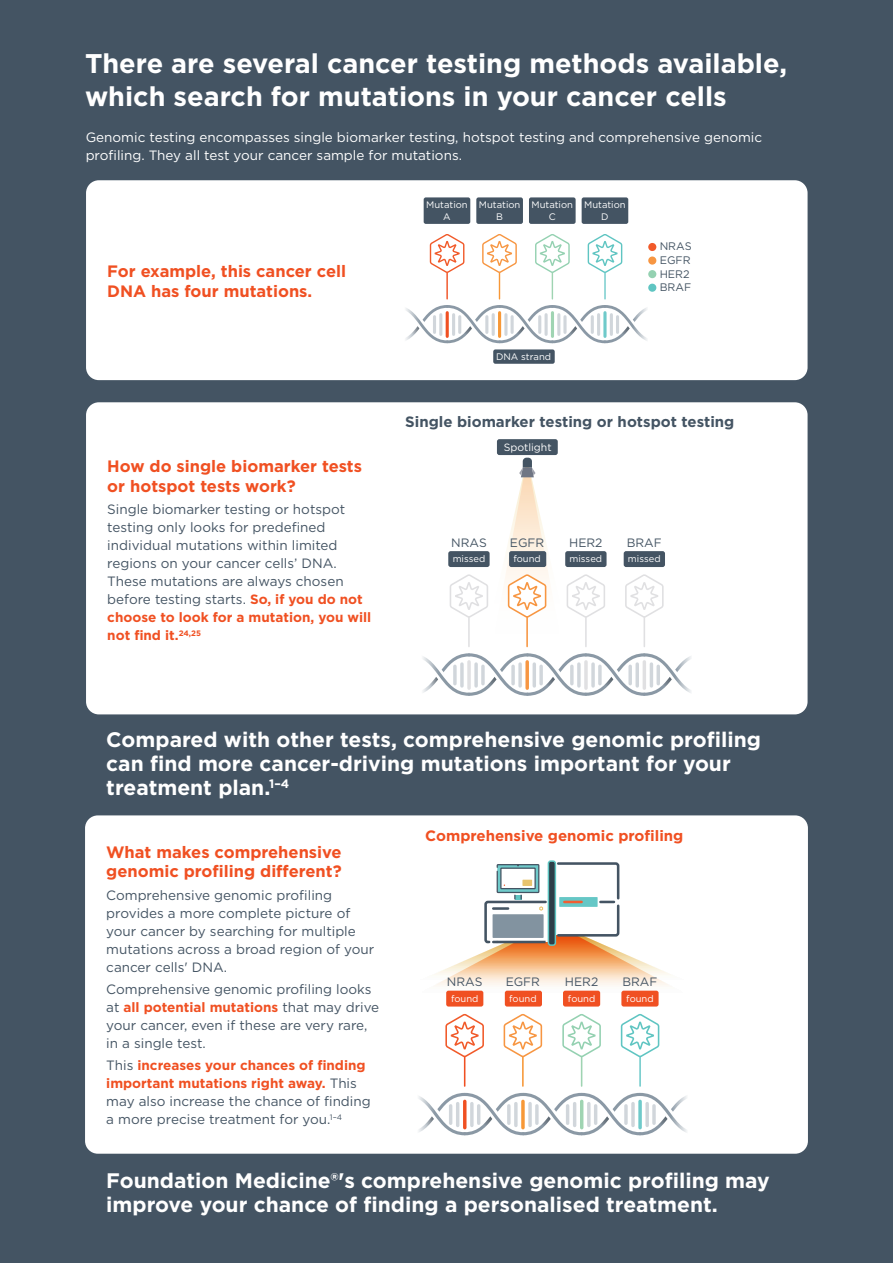
<style>
.page{position:relative;width:893px;height:1263px;background:#445463}
.page>*{position:absolute;margin:0;border:0;box-sizing:border-box;transform-origin:0 0}
._1__heading{font:700 27px/33px "Gotham";color:#fff}
._1__heading-2{font:700 21px/24px "Gotham";color:#fff}
.Body{font:700 16.5px/19.5px "Gotham";color:#f05022}
.Body_Bold{font:700 15px "Gotham";color:#445463}
.Body_Bold-2{font:700 15px "Gotham";color:#f05022}
.Body-2{font:13.5px/18px "Gotham";color:#445463}
.Body-3{font:13.5px/18px "Gotham";color:#fff}
.t1{font:12.15px "Gotham";color:#445463}
.t2{font:10.95px/13.6px "Gotham";color:#445463}
.t3{font:10.5px "Gotham";color:#fff}
.t4{font:9.45px/12.1px "Gotham";color:#fff;text-align:center}
.s1{font-weight:700;color:#f05022}
</style>
<div class="page">
<div style="left:85px;top:815px;width:723px;height:339px;background:#fff;border-radius:13px"></div>
<div style="left:548px;top:860px;width:8px;height:86px;border:1px solid #5fc5c2;border-radius:2px"></div>
<svg style="left:434px;top:861px;width:237px;height:131px"></svg>
<div style="left:446px;top:991px;width:37px;height:15px;background:#f05022;border-radius:2px"></div>
<div style="left:563px;top:991px;width:37px;height:15px;background:#f05022;border-radius:2px"></div>
<div style="left:621px;top:991px;width:38px;height:15px;background:#f05022;border-radius:2px"></div>
<hr style="left:464px;top:1042px;width:1px;height:44px;background:#f05022">
<svg style="left:445px;top:1013px;width:39px;height:45px"></svg>
<hr style="left:522px;top:1042px;width:2px;height:44px;background:#f79837">
<div style="left:505px;top:991px;width:37px;height:15px;background:#f05022;border-radius:2px"></div>
<svg style="left:503px;top:1014px;width:40px;height:44px"></svg>
<hr style="left:581px;top:1042px;width:1px;height:44px;background:#9fd4b2">
<svg style="left:562px;top:1014px;width:39px;height:44px"></svg>
<hr style="left:639px;top:1042px;width:2px;height:44px;background:#6fcaca">
<svg style="left:620px;top:1014px;width:40px;height:44px"></svg>
<svg style="left:434px;top:1092px;width:236px;height:44px"></svg>
<svg style="left:419px;top:1096px;width:15px;height:36px"></svg>
<svg style="left:670px;top:1096px;width:17px;height:37px"></svg>
<div style="left:86px;top:402px;width:721px;height:312px;background:#fff;border-radius:13px"></div>
<hr style="left:468px;top:602px;width:2px;height:44px;background:#e0e0e2">
<svg style="left:448px;top:551px;width:42px;height:16px"></svg>
<div style="left:565px;top:551px;width:41px;height:16px;background:#445463;border-radius:2px"></div>
<div style="left:624px;top:551px;width:41px;height:16px;background:#445463;border-radius:2px"></div>
<hr style="left:526px;top:602px;width:2px;height:44px;background:#f79642">
<svg style="left:449px;top:458px;width:101px;height:178px"></svg>
<hr style="left:585px;top:602px;width:2px;height:44px;background:#e0e0e2">
<svg style="left:566px;top:574px;width:39px;height:44px"></svg>
<hr style="left:644px;top:602px;width:1px;height:44px;background:#e0e0e2">
<svg style="left:625px;top:574px;width:39px;height:45px"></svg>
<svg style="left:438px;top:653px;width:237px;height:43px"></svg>
<svg style="left:423px;top:656px;width:15px;height:37px"></svg>
<svg style="left:675px;top:656px;width:16px;height:37px"></svg>
<div style="left:497px;top:439px;width:61px;height:16px;background:#445463;border-radius:2px"></div>
<div style="left:86px;top:180px;width:721px;height:200px;background:#fff;border-radius:13px"></div>
<div style="left:424px;top:197px;width:46px;height:27px;background:#445463;border-radius:2px"></div>
<div style="left:493px;top:349px;width:62px;height:15px;background:#445463;border-radius:2px"></div>
<hr style="left:446px;top:259px;width:2px;height:40px;background:#f05022">
<svg style="left:429px;top:234px;width:36px;height:40px"></svg>
<hr style="left:499px;top:259px;width:1px;height:40px;background:#f79837">
<svg style="left:482px;top:234px;width:35px;height:40px"></svg>
<hr style="left:552px;top:259px;width:1px;height:40px;background:#9fd4b2">
<svg style="left:535px;top:234px;width:35px;height:40px"></svg>
<hr style="left:604px;top:259px;width:2px;height:40px;background:#6fcaca">
<svg style="left:587px;top:234px;width:36px;height:40px"></svg>
<svg style="left:419px;top:305px;width:213px;height:39px"></svg>
<svg style="left:406px;top:308px;width:13px;height:32px"></svg>
<svg style="left:632px;top:308px;width:15px;height:33px"></svg>
<div style="left:648px;top:270px;width:8px;height:8px;background:#94d1b1;border-radius:50%"></div>
<div style="left:648px;top:243px;width:8px;height:8px;background:#f15a2a;border-radius:50%"></div>
<div style="left:648px;top:256px;width:8px;height:9px;background:#f79642;border-radius:50%"></div>
<div style="left:648px;top:284px;width:8px;height:8px;background:#5fc5c2;border-radius:50%"></div>
<div style="left:476px;top:197px;width:47px;height:27px;background:#445463;border-radius:2px"></div>
<div style="left:529px;top:197px;width:47px;height:27px;background:#445463;border-radius:2px"></div>
<div style="left:582px;top:197px;width:46px;height:27px;background:#445463;border-radius:2px"></div>
<p class="_1__heading" style="left:85px;top:46px;width:703px">There are several cancer testing methods available, which search for mutations in your cancer cells</p>
<p class="Body-3" style="left:86px;top:127px;width:678px">Genomic testing encompasses single biomarker testing, hotspot testing and comprehensive genomic profiling. They all test your cancer sample for mutations.</p>
<p class="Body" style="left:107px;top:261px;width:240px">For example, this cancer cell<br>DNA has four mutations.</p>
<p class="Body" style="left:107px;top:457px;width:256px">How do single biomarker tests or hotspot tests work?</p>
<p class="Body-2" style="left:107px;top:500px;width:266px">Single biomarker testing or hotspot testing only looks for predefined individual mutations within limited regions on your cancer cells’ DNA.<br>These mutations are always chosen before testing starts. <span class="s1">So, if you do not choose to look for a mutation, you will not find it.</span><sup>24,25</sup></p>
<p class="t4" style="left:426px;top:198px;width:43px">Mutation<br>A</p>
<p class="t4" style="left:479px;top:198px;width:43px">Mutation<br>B</p>
<p class="t4" style="left:531px;top:198px;width:43px">Mutation<br>C</p>
<p class="t4" style="left:584px;top:198px;width:43px">Mutation<br>D</p>
<p class="t4" style="left:496px;top:350px;width:57px">DNA strand</p>
<p class="t2" style="left:660px;top:239px;width:34px">NRAS<br>EGFR<br>HER2<br>BRAF</p>
<p class="Body_Bold" style="left:405px;top:411px;width:331px">Single biomarker testing or hotspot testing</p>
<p class="t3" style="left:504px;top:440px;width:49px">Spotlight</p>
<p class="t1" style="left:451px;top:535px;width:37px">NRAS</p>
<p class="t4" style="left:453px;top:553px;width:34px">missed</p>
<p class="t1" style="left:510px;top:535px;width:36px">EGFR</p>
<p class="t4" style="left:513px;top:553px;width:29px">found</p>
<p class="t1" style="left:569px;top:535px;width:35px">HER2</p>
<p class="t4" style="left:569px;top:553px;width:34px">missed</p>
<p class="t1" style="left:627px;top:535px;width:37px">BRAF</p>
<p class="t4" style="left:628px;top:553px;width:34px">missed</p>
<p class="_1__heading-2" style="left:106px;top:727px;width:656px">Compared with other tests, comprehensive genomic profiling can find more cancer-driving mutations important for your treatment plan.<sup>1–4</sup></p>
<p class="Body" style="left:106px;top:842px;width:237px">What makes comprehensive genomic profiling different?</p>
<p class="Body-2" style="left:106px;top:885px;width:270px">Comprehensive genomic profiling provides a more complete picture of your cancer by searching for multiple mutations across a broad region of your cancer cells' DNA.</p>
<p class="Body-2" style="left:106px;top:980px;width:274px">Comprehensive genomic profiling looks at <span class="s1">all potential mutations</span> that may drive your cancer, even if these are very rare, in a single test.</p>
<p class="Body-2" style="left:106px;top:1056px;width:266px">This <span class="s1">increases your chances of finding important mutations right away.</span> This may also increase the chance of finding a more precise treatment for you.<sup>1–4</sup></p>
<p class="Body_Bold-2" style="left:425px;top:825px;width:260px">Comprehensive genomic profiling</p>
<p class="t1" style="left:447px;top:974px;width:37px">NRAS</p>
<p class="t4" style="left:451px;top:992px;width:29px">found</p>
<p class="t1" style="left:506px;top:974px;width:36px">EGFR</p>
<p class="t4" style="left:509px;top:992px;width:29px">found</p>
<p class="t1" style="left:565px;top:974px;width:35px">HER2</p>
<p class="t4" style="left:568px;top:992px;width:29px">found</p>
<p class="t1" style="left:622px;top:974px;width:37px">BRAF</p>
<p class="t4" style="left:626px;top:992px;width:29px">found</p>
<p class="_1__heading-2" style="left:106px;top:1169px;width:665px">Foundation Medicine®'s comprehensive genomic profiling may improve your chance of finding a personalised treatment.</p>
</div>
